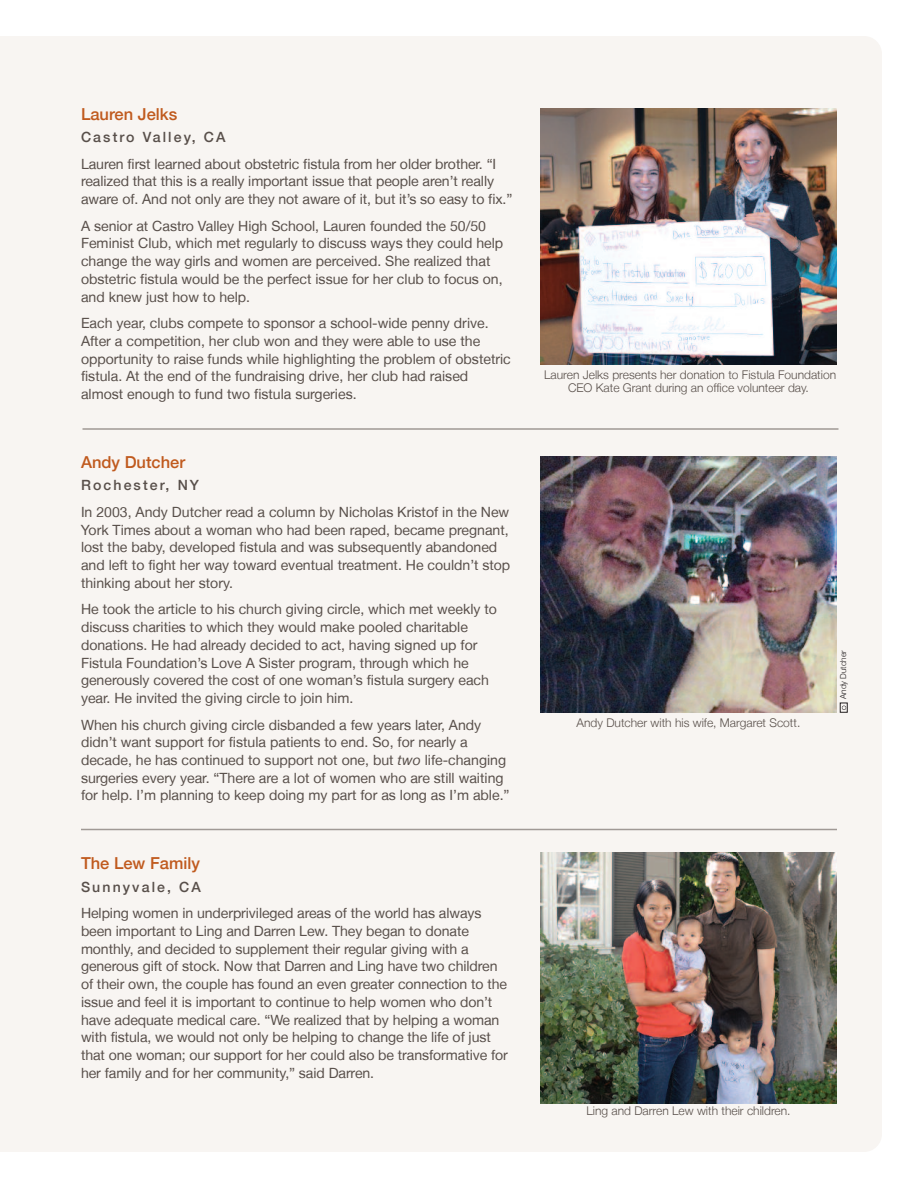
<style>
.page{position:relative;width:918px;height:1188px;background:#fff}
.page>*{position:absolute;margin:0;border:0;box-sizing:border-box;transform-origin:0 0}
.t1{font:500 16.5px "Helvetica Neue LT";color:#c05a1e}
.t2{font:14.1px/17.7px "Helvetica Neue LT";color:#584f4a}
.t3{font:500 14.1px "Helvetica Neue LT";letter-spacing:.15em;color:#584f4a}
.t4{font:300 12px/13.5px "Helvetica Neue LT";color:#584f4a;text-align:center}
.t5{font:300 8.25px "Helvetica Neue LT";color:#231f20}
.s1{font-style:italic}
</style>
<div class="page">
<div style="left:0;top:36px;width:882px;height:1116px;background:#f8f5f2"></div>
<img style="left:540px;top:456px;width:297px;height:256px">
<hr style="left:82px;top:428px;width:756px;height:2px;background:#a09995">
<hr style="left:81px;top:829px;width:756px;height:1px;background:#a09995">
<img style="left:540px;top:108px;width:297px;height:256px">
<img style="left:540px;top:852px;width:297px;height:252px">
<div style="left:840px;top:703px;width:8px;height:10px;border:1px solid #231f20"></div>
<svg style="left:842px;top:706px;width:4px;height:4px"></svg>
<p class="t1" style="left:81px;top:108px;width:98px">Lauren Jelks</p>
<p class="t3" style="left:81px;top:132px;width:146px">Castro Valley, CA</p>
<p class="t2" style="left:81px;top:156px;width:433px">Lauren first learned about obstetric fistula from her older brother. “I realized that this is a really important issue that people aren’t really aware of. and not only are they not aware of it, but it’s so easy to fix.”</p>
<p class="t2" style="left:81px;top:218px;width:424px">a senior at Castro Valley High School, Lauren founded the 50/50<br>Feminist Club, which met regularly to discuss ways they could help change the way girls and women are perceived. She realized that obstetric fistula would be the perfect issue for her club to focus on, and knew just how to help.</p>
<p class="t2" style="left:81px;top:316px;width:431px">each year, clubs compete to sponsor a school-wide penny drive. after a competition, her club won and they were able to use the opportunity to raise funds while highlighting the problem of obstetric fistula. at the end of the fundraising drive, her club had raised almost enough to fund two fistula surgeries.</p>
<p class="t1" style="left:81px;top:456px;width:106px">Andy Dutcher</p>
<p class="t3" style="left:81px;top:480px;width:120px">Rochester, NY</p>
<p class="t2" style="left:81px;top:504px;width:431px">In 2003, andy Dutcher read a column by nicholas Kristof in the new york Times about a woman who had been raped, became pregnant, lost the baby, developed fistula and was subsequently abandoned and left to fight her way toward eventual treatment. He couldn’t stop thinking about her story.</p>
<p class="t2" style="left:81px;top:602px;width:418px">He took the article to his church giving circle, which met weekly to discuss charities to which they would make pooled charitable donations. He had already decided to act, having signed up for Fistula Foundation’s Love a Sister program, through which he generously covered the cost of one woman’s fistula surgery each year. He invited the giving circle to join him.</p>
<p class="t2" style="left:81px;top:717px;width:430px">When his church giving circle disbanded a few years later, andy didn’t want support for fistula patients to end. So, for nearly a decade, he has continued to support not one, but <span class="s1">two</span> life-changing surgeries every year. “There are a lot of women who are still waiting for help. I’m planning to keep doing my part for as long as I’m able.”</p>
<p class="t1" style="left:81px;top:858px;width:120px">The Lew Family</p>
<p class="t3" style="left:81px;top:882px;width:121px">Sunnyvale, CA</p>
<p class="t2" style="left:81px;top:906px;width:428px">Helping women in underprivileged areas of the world has always been important to Ling and Darren Lew. They began to donate monthly, and decided to supplement their regular giving with a generous gift of stock. now that Darren and Ling have two children of their own, the couple has found an even greater connection to the issue and feel it is important to continue to help women who don’t have adequate medical care. “We realized that by helping a woman with fistula, we would not only be helping to change the life of just that one woman; our support for her could also be transformative for her family and for her community,” said Darren.</p>
<p class="t4" style="left:544px;top:369px;width:294px">Lauren Jelks presents her donation to Fistula Foundation<br>CEO Kate Grant during an office volunteer day.</p>
<p class="t4" style="left:577px;top:717px;width:225px">Andy Dutcher with his wife, Margaret Scott.</p>
<p class="t5" style="left:840px;top:699px;width:50px;rotate:-90deg">Andy Dutcher</p>
<p class="t4" style="left:586px;top:1105px;width:206px">Ling and Darren Lew with their children.</p>
</div>
